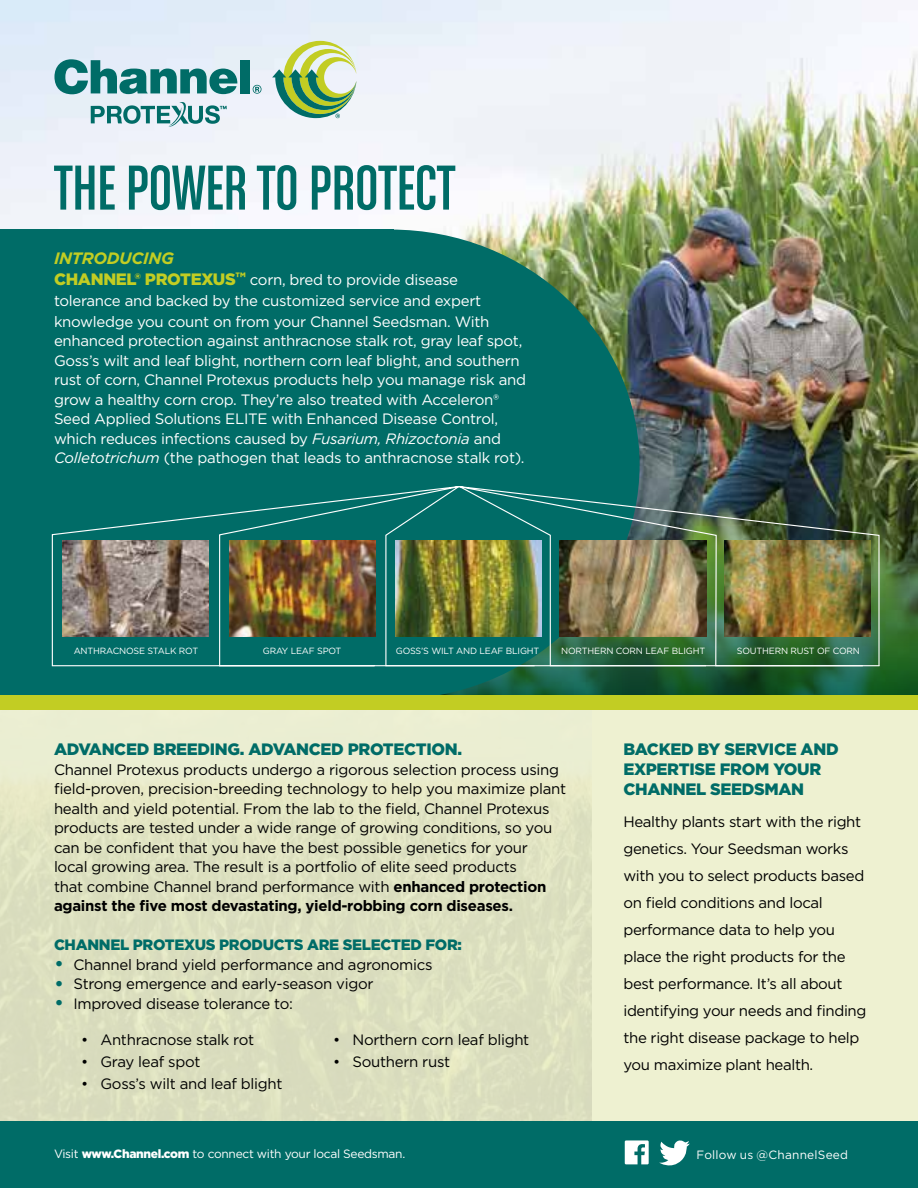
<style>
.page{position:relative;width:918px;height:1188px;background:#fff}
.page>*{position:absolute;margin:0;border:0;box-sizing:border-box;transform-origin:0 0}
.t1{font:67.5px "Chalet Comprime Cologne Eighty";letter-spacing:-.005em;color:#006c67}
.t2{font:900 16.5px/19.8px "Gotham";letter-spacing:-.02em;color:#006c67}
.t3{font:italic 700 16.5px "Gotham";letter-spacing:-.02em;color:#c2cd23}
.t4{font:15px/27px "Gotham";letter-spacing:-.02em;color:#000}
.t5{font:15px/19.5px "Gotham";letter-spacing:-.02em;color:#fff}
.t6{font:900 15px "Gotham";letter-spacing:-.02em;color:#006c67}
.t7{font:12px "Gotham";letter-spacing:-.025em;color:#fff}
.t8{font:12px "Gotham";letter-spacing:.02em;color:#fff}
.t9{font:9px "Gotham";letter-spacing:-.02em;color:#fff}
.s1{font-weight:900;font-size:16.5px;color:#c2cd23}
.s2{font-weight:900;color:#c2cd23}
.s3{font-style:italic}
.s4{font-weight:700}
.s5{font-size:21px;color:#006c67}
.s6{font-weight:900}
</style>
<div class="page">
<img style="left:0;top:0;width:918px;height:486px">
<svg style="left:439px;top:486px;width:479px;height:210px;background:#275d31"></svg>
<div style="left:141px;top:230px;width:499px;height:470px;background:#006c67;border-radius:50%"></div>
<div style="left:0;top:230px;width:393px;height:470px;background:#006c67"></div>
<img style="left:51px;top:482px;width:830px;height:185px">
<img style="left:385px;top:485px;width:43px;height:182px">
<img style="left:428px;top:482px;width:452px;height:185px">
<svg style="left:0;top:710px;width:918px;height:411px;background:#e4e7c8"></svg>
<div style="left:0;top:1121px;width:918px;height:67px;background:#006c67"></div>
<div style="left:0;top:696px;width:918px;height:14px;background:#c2cd23"></div>
<svg style="left:54px;top:59px;width:183px;height:35px;background:#6faaad"></svg>
<div style="left:241px;top:60px;width:9px;height:33px;background:#006c67"></div>
<svg style="left:253px;top:85px;width:9px;height:9px"></svg>
<svg style="left:272px;top:41px;width:84px;height:77px"></svg>
<svg style="left:91px;top:102px;width:136px;height:25px"></svg>
<svg style="left:625px;top:1140px;width:24px;height:24px"></svg>
<svg style="left:659px;top:1140px;width:31px;height:25px"></svg>
<h1 class="t1" style="left:54px;top:151px;width:403px">THE POWER TO PROTECT</h1>
<p class="t3" style="left:54px;top:247px;width:121px">INTRODUCING</p>
<p class="t5" style="left:54px;top:269px;width:437px;line-height:21px"><span class="s1">CHANNEL® PROTEXUS</span><span class="s2">™</span> corn, bred to provide disease tolerance and backed by the customized service and expert knowledge you count on from your Channel Seedsman. With</p>
<p class="t5" style="left:54px;top:331px;width:474px">enhanced protection against anthracnose stalk rot, gray leaf spot, Goss’s wilt and leaf blight, northern corn leaf blight, and southern rust of corn, Channel Protexus products help you manage risk and grow a healthy corn crop. They’re also treated with Acceleron® Seed Applied Solutions ELITE with Enhanced Disease Control, which reduces infections caused by <span class="s3">Fusarium, Rhizoctonia</span> and <span class="s3">Colletotrichum</span> (the pathogen that leads to anthracnose stalk rot).</p>
<p class="t9" style="left:74px;top:645px;width:126px">ANTHRACNOSE STALK ROT</p>
<p class="t9" style="left:263px;top:645px;width:80px">GRAY LEAF SPOT</p>
<p class="t9" style="left:396px;top:645px;width:145px">GOSS’S WILT AND LEAF BLIGHT</p>
<p class="t9" style="left:561px;top:645px;width:146px">NORTHERN CORN LEAF BLIGHT</p>
<p class="t9" style="left:737px;top:645px;width:125px">SOUTHERN RUST OF CORN</p>
<p class="t2" style="left:54px;top:739px;width:410px">ADVANCED BREEDING. ADVANCED PROTECTION.</p>
<p class="t4" style="left:54px;top:759px;width:514px;line-height:19.5px">Channel Protexus products undergo a rigorous selection process using field-proven, precision-breeding technology to help you maximize plant health and yield potential. From the lab to the field, Channel Protexus products are tested under a wide range of growing conditions, so you can be confident that you have the best possible genetics for your<br>local growing area. The result is a portfolio of elite seed products<br>that combine Channel brand performance with <span class="s4">enhanced protection against the five most devastating, yield-robbing corn diseases.</span></p>
<p class="t6" style="left:54px;top:934px;width:410px">CHANNEL PROTEXUS PRODUCTS ARE SELECTED FOR:</p>
<p class="t4" style="left:54px;top:950px;width:380px"><span class="s5">•</span> Channel brand yield performance and agronomics</p>
<p class="t4" style="left:54px;top:970px;width:321px"><span class="s5">•</span> Strong emergence and early-season vigor</p>
<p class="t4" style="left:54px;top:989px;width:240px"><span class="s5">•</span> Improved disease tolerance to:</p>
<p class="t4" style="left:81px;top:1026px;width:175px">• Anthracnose stalk rot</p>
<p class="t4" style="left:81px;top:1048px;width:121px">• Gray leaf spot</p>
<p class="t4" style="left:81px;top:1070px;width:203px">• Goss’s wilt and leaf blight</p>
<p class="t4" style="left:333px;top:1026px;width:198px">• Northern corn leaf blight</p>
<p class="t4" style="left:333px;top:1048px;width:119px">• Southern rust</p>
<p class="t2" style="left:623px;top:739px;width:217px">BACKED BY SERVICE AND<br>EXPERTISE FROM YOUR<br>CHANNEL SEEDSMAN</p>
<p class="t4" style="left:623px;top:808px;width:244px">Healthy plants start with the right genetics. Your Seedsman works with you to select products based on field conditions and local performance data to help you place the right products for the best performance. It’s all about identifying your needs and finding the right disease package to help you maximize plant health.</p>
<p class="t7" style="left:54px;top:1147px;width:353px">Visit <span class="s6">www.Channel.com</span> to connect with your local Seedsman.</p>
<p class="t8" style="left:697px;top:1147px;width:153px">Follow us @ChannelSeed</p>
</div>
